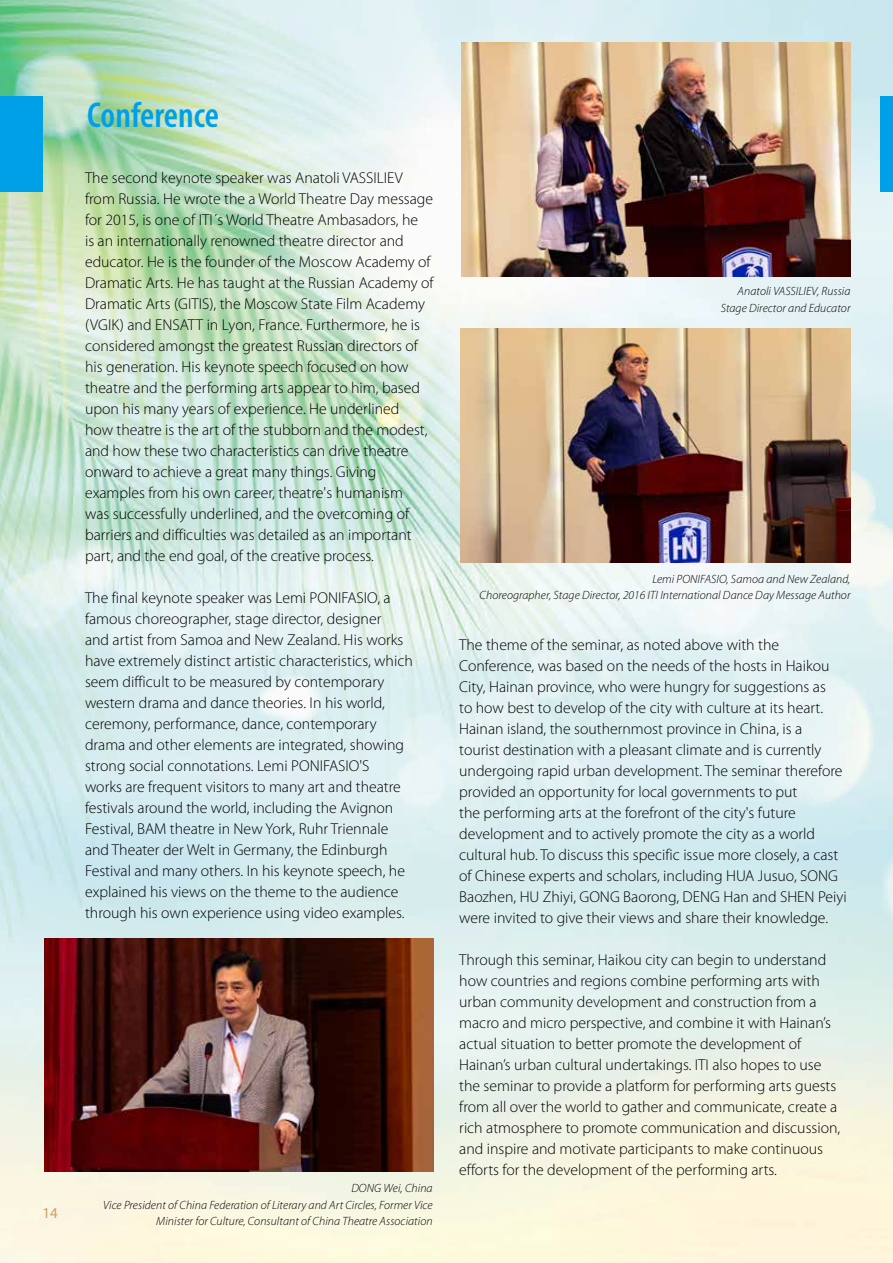
<style>
.page{position:relative;width:893px;height:1263px;background:#fff}
.page>*{position:absolute;margin:0;border:0;box-sizing:border-box;transform-origin:0 0}
.t1{font:600 condensed 36px "Myriad Pro";color:#00a0e9}
.t2{font:300 15.75px/21px "Myriad Pro";color:#000}
.t3{font:15px "Myriad Pro";color:#c6a265}
.t4{font:italic 300 12px/16.5px "Myriad Pro";letter-spacing:.005em;color:#000;text-align:right}
</style>
<div class="page">
<img style="left:0;top:0;width:893px;height:1263px">
<div style="left:0;top:96px;width:43px;height:95px;background:#00a0e9"></div>
<img style="left:460px;top:328px;width:390px;height:234px">
<div style="left:880px;top:96px;width:13px;height:95px;background:#00a0e9"></div>
<img style="left:461px;top:43px;width:389px;height:233px">
<img style="left:45px;top:938px;width:389px;height:234px">
<p class="t3" style="left:43px;top:1203px;width:17px">14</p>
<h1 class="t1" style="left:87px;top:93px;width:133px">Conference</h1>
<p class="t2" style="left:85px;top:168px;width:350px">The second keynote speaker was Anatoli VASSILIEV from Russia. He wrote the a World Theatre Day message for 2015, is one of ITI´s World Theatre Ambasadors, he<br>is an internationally renowned theatre director and educator. He is the founder of the Moscow Academy of Dramatic Arts. He has taught at the Russian Academy of Dramatic Arts (GITIS), the Moscow State Film Academy (VGIK) and ENSATT in Lyon, France. Furthermore, he is considered amongst the greatest Russian directors of his generation. His keynote speech focused on how theatre and the performing arts appear to him, based upon his many years of experience. He underlined<br>how theatre is the art of the stubborn and the modest, and how these two characteristics can drive theatre onward to achieve a great many things. Giving examples from his own career, theatre's humanism<br>was successfully underlined, and the overcoming of barriers and difficulties was detailed as an important part, and the end goal, of the creative process.</p>
<p class="t2" style="left:85px;top:588px;width:329px">The final keynote speaker was Lemi PONIFASIO, a famous choreographer, stage director, designer<br>and artist from Samoa and New Zealand. His works have extremely distinct artistic characteristics, which seem difficult to be measured by contemporary western drama and dance theories. In his world, ceremony, performance, dance, contemporary drama and other elements are integrated, showing strong social connotations. Lemi PONIFASIO'S<br>works are frequent visitors to many art and theatre festivals around the world, including the Avignon Festival, BAM theatre in New York, Ruhr Triennale and Theater der Welt in Germany, the Edinburgh Festival and many others. In his keynote speech, he explained his views on the theme to the audience through his own experience using video examples.</p>
<p class="t4" style="left:103px;top:1180px;width:331px">DONG Wei, China<br>Vice President of China Federation of Literary and Art Circles, Former Vice<br>Minister for Culture, Consultant of China Theatre Association</p>
<p class="t4" style="left:721px;top:283px;width:131px">Anatoli VASSILIEV, Russia<br>Stage Director and Educator</p>
<p class="t4" style="left:480px;top:571px;width:372px">Lemi PONIFASIO, Samoa and New Zealand,<br>Choreographer, Stage Director, 2016 ITI International Dance Day Message Author</p>
<p class="t2" style="left:459px;top:634px;width:389px">The theme of the seminar, as noted above with the Conference, was based on the needs of the hosts in Haikou City, Hainan province, who were hungry for suggestions as<br>to how best to develop of the city with culture at its heart.<br>Hainan island, the southernmost province in China, is a<br>tourist destination with a pleasant climate and is currently undergoing rapid urban development. The seminar therefore provided an opportunity for local governments to put<br>the performing arts at the forefront of the city's future development and to actively promote the city as a world cultural hub. To discuss this specific issue more closely, a cast of Chinese experts and scholars, including HUA Jusuo, SONG Baozhen, HU Zhiyi, GONG Baorong, DENG Han and SHEN Peiyi were invited to give their views and share their knowledge.</p>
<p class="t2" style="left:459px;top:949px;width:382px">Through this seminar, Haikou city can begin to understand how countries and regions combine performing arts with urban community development and construction from a macro and micro perspective, and combine it with Hainan’s actual situation to better promote the development of Hainan’s urban cultural undertakings. ITI also hopes to use the seminar to provide a platform for performing arts guests from all over the world to gather and communicate, create a rich atmosphere to promote communication and discussion, and inspire and motivate participants to make continuous efforts for the development of the performing arts.</p>
</div>
